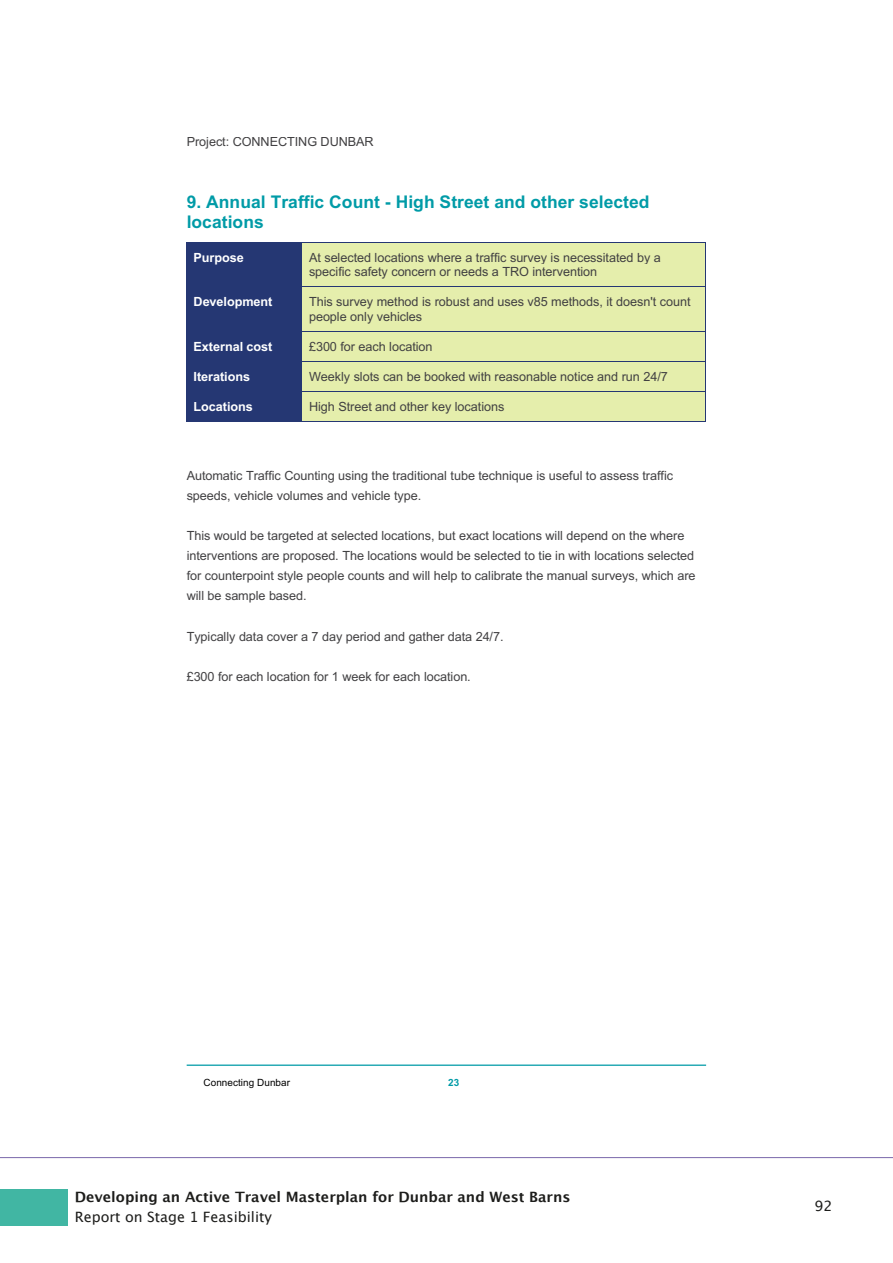
<style>
.page{position:relative;width:893px;height:1263px;background:#fff}
.page>*{position:absolute;margin:0;border:0;box-sizing:border-box;transform-origin:0 0}
.t1{font:700 17.55px/20.2px "Arial";letter-spacing:.005em;color:#009ba7}
.t2{font:700 14.25px "Lucida Grande";color:#1d1d1b}
.t3{font:14.25px "Lucida Grande";color:#1d1d1b}
.t4{font:12.6px/20.1px "Arial";letter-spacing:-.005em;color:#414042}
.t5{font:700 12.6px "Arial";letter-spacing:-.005em;color:#fff}
.t6{font:9.9px "Arial";letter-spacing:.005em;color:#000}
.t7{font:700 9.9px "Arial";color:#009ba7}
</style>
<div class="page">
<hr style="left:0;top:1157px;width:893px;height:1px;background:#7967ab">
<div style="left:0;top:1190px;width:68px;height:36px;background:#41b6a3"></div>
<hr style="left:187px;top:1064px;width:519px;height:2px;background:#009ba7">
<div style="left:187px;top:242px;width:115px;height:44px;background:#253773"></div>
<div style="left:302px;top:242px;width:403px;height:44px;background:#e5eeac"></div>
<hr style="left:303px;top:242px;width:402px;height:1px;background:#253773">
<hr style="left:705px;top:242px;width:1px;height:44px;background:#253773">
<div style="left:187px;top:287px;width:115px;height:44px;background:#253773"></div>
<div style="left:302px;top:287px;width:403px;height:44px;background:#e5eeac"></div>
<hr style="left:187px;top:286px;width:115px;height:1px;background:#253773">
<hr style="left:303px;top:286px;width:402px;height:1px;background:#253773">
<hr style="left:705px;top:287px;width:1px;height:44px;background:#253773">
<div style="left:187px;top:332px;width:115px;height:29px;background:#253773"></div>
<div style="left:302px;top:332px;width:403px;height:29px;background:#e5eeac"></div>
<hr style="left:187px;top:331px;width:115px;height:1px;background:#253773">
<hr style="left:303px;top:331px;width:402px;height:1px;background:#253773">
<div style="left:187px;top:362px;width:115px;height:29px;background:#253773"></div>
<div style="left:302px;top:362px;width:403px;height:29px;background:#e5eeac"></div>
<hr style="left:187px;top:361px;width:115px;height:1px;background:#253773">
<hr style="left:303px;top:361px;width:402px;height:1px;background:#253773">
<div style="left:187px;top:392px;width:115px;height:29px;background:#253773"></div>
<div style="left:302px;top:392px;width:403px;height:29px;background:#e5eeac"></div>
<hr style="left:187px;top:391px;width:115px;height:1px;background:#253773">
<hr style="left:303px;top:391px;width:402px;height:1px;background:#253773">
<hr style="left:187px;top:421px;width:115px;height:1px;background:#253773">
<hr style="left:302px;top:421px;width:403px;height:1px;background:#253773">
<svg style="left:705px;top:331px;width:1px;height:91px"></svg>
<p class="t4" style="left:187px;top:132px;width:189px">Project: CONNECTING DUNBAR</p>
<h1 class="t1" style="left:187px;top:192px;width:464px">9. Annual Traffic Count - High Street and other selected locations</h1>
<p class="t5" style="left:194px;top:250px;width:52px">Purpose</p>
<p class="t4" style="left:309px;top:250px;width:353px;line-height:14.4px">At selected locations where a traffic survey is necessitated by a specific safety concern or needs a TRO intervention</p>
<p class="t5" style="left:194px;top:295px;width:80px">Development</p>
<p class="t4" style="left:309px;top:295px;width:383px;line-height:14.4px">This survey method is robust and uses v85 methods, it doesn't count people only vehicles</p>
<p class="t5" style="left:194px;top:340px;width:80px">External cost</p>
<p class="t4" style="left:309px;top:337px;width:125px">£300 for each location</p>
<p class="t5" style="left:194px;top:370px;width:58px">Iterations</p>
<p class="t4" style="left:309px;top:367px;width:360px">Weekly slots can be booked with reasonable notice and run 24/7</p>
<p class="t5" style="left:194px;top:400px;width:61px">Locations</p>
<p class="t4" style="left:309px;top:397px;width:197px">High Street and other key locations</p>
<p class="t4" style="left:187px;top:465px;width:488px">Automatic Traffic Counting using the traditional tube technique is useful to assess traffic speeds, vehicle volumes and vehicle type.</p>
<p class="t4" style="left:187px;top:526px;width:510px">This would be targeted at selected locations, but exact locations will depend on the where interventions are proposed. The locations would be selected to tie in with locations selected for counterpoint style people counts and will help to calibrate the manual surveys, which are will be sample based.</p>
<p class="t4" style="left:187px;top:626px;width:318px">Typically data cover a 7 day period and gather data 24/7.</p>
<p class="t4" style="left:187px;top:666px;width:286px">£300 for each location for 1 week for each location.</p>
<p class="t6" style="left:204px;top:1077px;width:88px">Connecting Dunbar</p>
<p class="t7" style="left:448px;top:1076px;width:13px">23</p>
<p class="t2" style="left:75px;top:1191px;width:497px">Developing an Active Travel Masterplan for Dunbar and West Barns</p>
<p class="t3" style="left:75px;top:1210px;width:199px">Report on Stage 1 Feasibility</p>
<p class="t3" style="left:814px;top:1200px;width:20px">92</p>
</div>
